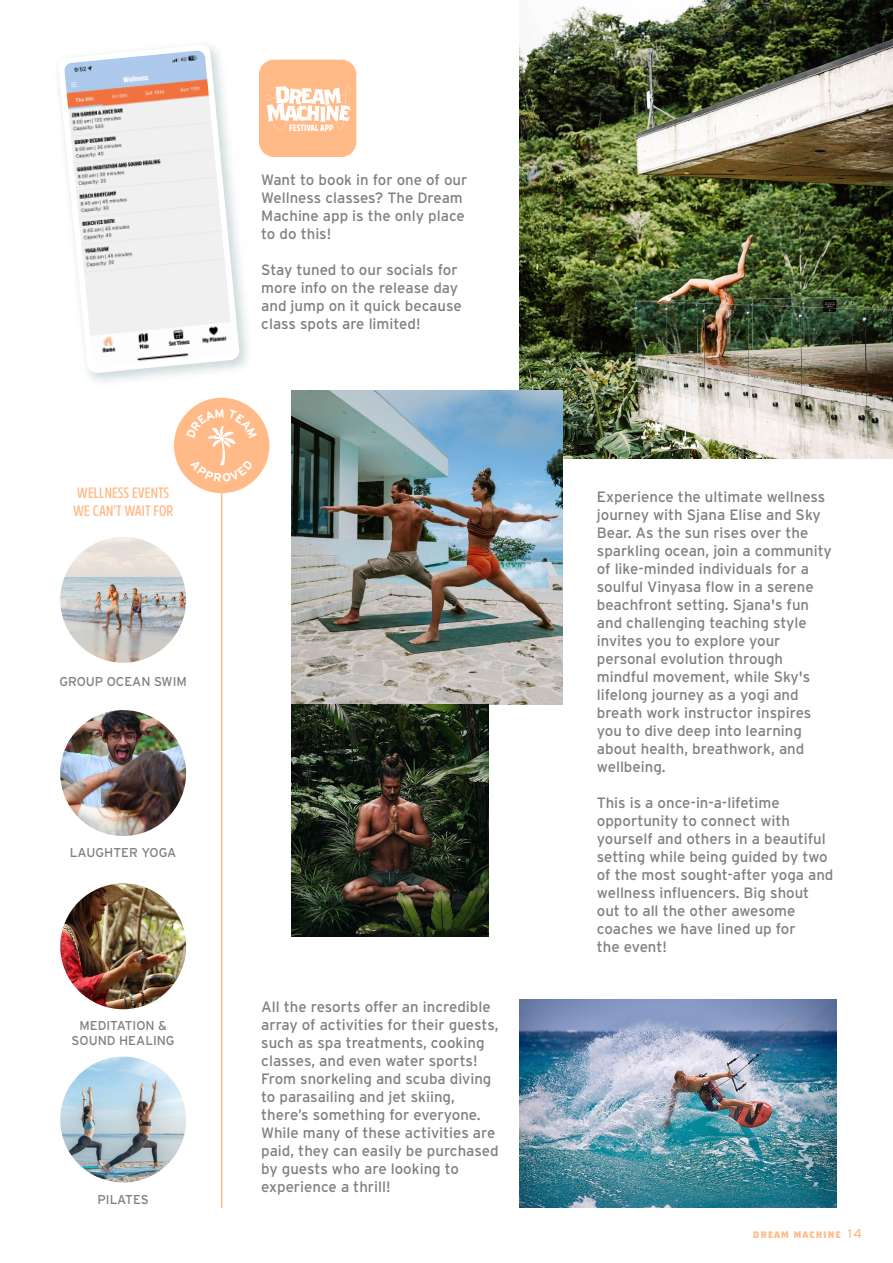
<style>
.page{position:relative;width:893px;height:1263px;background:#fff}
.page>*{position:absolute;margin:0;border:0;box-sizing:border-box;transform-origin:0 0}
.t1{font:15px/18px "Interstate";color:#808080}
.t2{font:600 15px/18px "Amsi Pro Cond";color:#ffba88}
.t3{font:12.9px/15.5px "Interstate";color:#808080;text-align:center}
.t4{font:700 9.45px "Brothers";letter-spacing:.1em;color:#ffba88}
.t5{font:900 9px "Amsi Pro Cond";color:#fff}
.s1{font-family:"Interstate";font-weight:400;font-size:12.9px}
</style>
<div class="page">
<div style="left:259px;top:60px;width:97px;height:97px;background:#ffba88;border-radius:15px"></div>
<svg style="left:264px;top:86px;width:87px;height:44px"></svg>
<img style="left:60px;top:537px;width:126px;height:126px;border-radius:63px">
<img style="left:60px;top:710px;width:126px;height:126px;border-radius:63px">
<img style="left:60px;top:883px;width:126px;height:126px;border-radius:63px">
<img style="left:60px;top:1057px;width:126px;height:125px;border-radius:63px">
<hr style="left:221px;top:416px;width:1px;height:792px;background:#ffba88">
<img style="left:520px;top:0;width:373px;height:458px">
<img style="left:291px;top:390px;width:271px;height:314px">
<img style="left:291px;top:704px;width:198px;height:232px">
<img style="left:520px;top:999px;width:316px;height:209px">
<div style="left:174px;top:398px;width:95px;height:95px;background:#ffba88;border-radius:50%"></div>
<svg style="left:58px;top:44px;width:182px;height:329px"></svg>
<img style="left:64px;top:51px;width:170px;height:316px">
<svg style="left:186px;top:409px;width:71px;height:73px"></svg>
<p class="t2" style="left:73px;top:483px;width:102px">WELLNESS EVENTS<br>WE CAN’T WAIT FOR</p>
<p class="t3" style="left:59px;top:673px;width:129px">GROUP OCEAN SWIM</p>
<p class="t3" style="left:70px;top:844px;width:108px">LAUGHTER YOGA</p>
<p class="t3" style="left:72px;top:1017px;width:105px">MEDITATION &amp;<br>SOUND HEALING</p>
<p class="t3" style="left:97px;top:1192px;width:53px">PILATES</p>
<p class="t5" style="left:289px;top:122px;width:46px">FESTIVAL APP</p>
<p class="t1" style="left:261px;top:170px;width:208px">Want to book in for one of our<br>Wellness classes? The Dream<br>Machine app is the only place to do this!</p>
<p class="t1" style="left:261px;top:260px;width:202px">Stay tuned to our socials for more info on the release day and jump on it quick because class spots are limited!</p>
<p class="t1" style="left:261px;top:997px;width:239px">All the resorts offer an incredible array of activities for their guests, such as spa treatments, cooking classes, and even water sports!<br>From snorkeling and scuba diving to parasailing and jet skiing, there’s something for everyone.<br>While many of these activities are paid, they can easily be purchased by guests who are looking to experience a thrill!</p>
<p class="t1" style="left:597px;top:487px;width:236px">Experience the ultimate wellness journey with Sjana Elise and Sky<br>Bear. As the sun rises over the sparkling ocean, join a community of like-minded individuals for a soulful Vinyasa flow in a serene beachfront setting. Sjana's fun and challenging teaching style invites you to explore your personal evolution through mindful movement, while Sky's lifelong journey as a yogi and breath work instructor inspires you to dive deep into learning about health, breathwork, and wellbeing.</p>
<p class="t1" style="left:597px;top:793px;width:238px">This is a once-in-a-lifetime opportunity to connect with yourself and others in a beautiful setting while being guided by two of the most sought-after yoga and wellness influencers. Big shout out to all the other awesome coaches we have lined up for<br>the event!</p>
<p class="t4" style="left:753px;top:1228px;width:111px">DREAM MACHINE <span class="s1">14</span></p>
</div>
